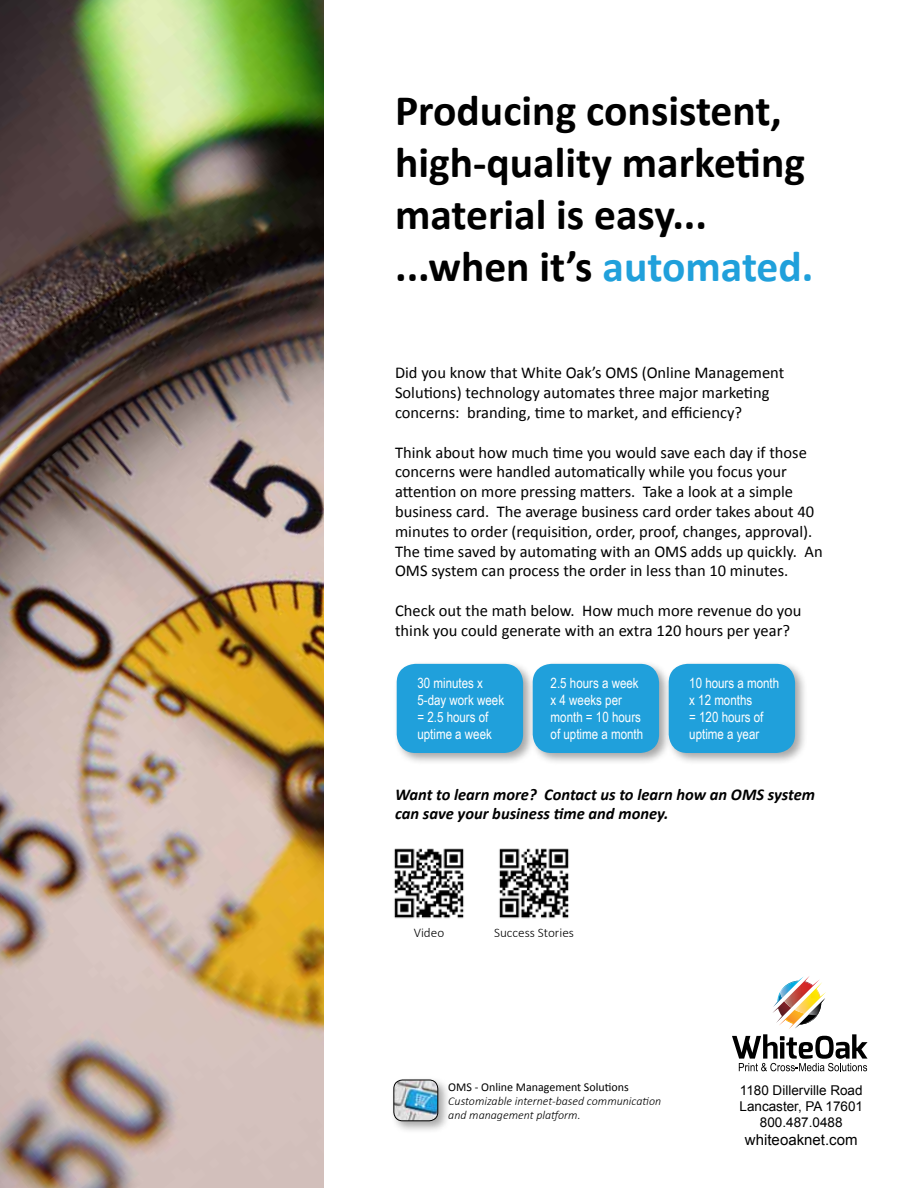
<style>
.page{position:relative;width:918px;height:1188px;background:#fff}
.page>*{position:absolute;margin:0;border:0;box-sizing:border-box;transform-origin:0 0}
.t1{font:700 43.5px/52.2px "Calibri";color:#000}
.t2{font:16.5px/19.8px "Calibri";color:#000}
.t3{font:italic 700 16.5px/19.8px "Calibri";color:#000}
.t4{font:15px "Arial";color:#000}
.t5{font:14.1px/17px "Arial Narrow";color:#fff}
.t6{font:13.5px/16.2px "Arial";color:#000;text-align:center}
.t7{font:300 13.2px "Calibri";color:#000}
.t8{font:italic 300 12px/14.4px "Calibri";color:#000}
.t9{font:12px "Calibri";color:#000}
.s1{color:#20a0db}
</style>
<div class="page">
<img style="left:0;top:0;width:322px;height:1188px">
<svg style="left:732px;top:976px;width:136px;height:95px"></svg>
<img style="left:780px;top:976px;width:24px;height:22px">
<img style="left:780px;top:981px;width:18px;height:12px">
<div style="left:390px;top:1076px;width:61px;height:58px;background:#000;opacity:.35"></div>
<img style="left:394px;top:1080px;width:44px;height:41px">
<div style="left:394px;top:1080px;width:44px;height:41px;border:1px solid #000;border-radius:9px"></div>
<div style="left:393px;top:660px;width:143px;height:106px;background:#000;opacity:.35"></div>
<div style="left:397px;top:664px;width:126px;height:89px;background:#20a0db;border-radius:19px"></div>
<div style="left:529px;top:660px;width:143px;height:106px;background:#000;opacity:.35"></div>
<div style="left:533px;top:664px;width:126px;height:89px;background:#20a0db;border-radius:19px"></div>
<div style="left:665px;top:660px;width:143px;height:106px;background:#000;opacity:.35"></div>
<div style="left:669px;top:664px;width:126px;height:89px;background:#20a0db;border-radius:19px"></div>
<img style="left:394px;top:848px;width:70px;height:71px">
<img style="left:499px;top:848px;width:70px;height:71px">
<h1 class="t1" style="left:395px;top:84px;width:420px">Producing consistent, high-quality marketing material is easy... ...when it’s <span class="s1">automated.</span></h1>
<p class="t2" style="left:395px;top:363px;width:391px">Did you know that White Oak’s OMS (Online Management<br>Solutions) technology automates three major marketing concerns: branding, time to market, and efficiency?</p>
<p class="t2" style="left:395px;top:442px;width:429px">Think about how much time you would save each day if those concerns were handled automatically while you focus your attention on more pressing matters. Take a look at a simple business card. The average business card order takes about 40 minutes to order (requisition, order, proof, changes, approval).<br>The time saved by automating with an OMS adds up quickly. An OMS system can process the order in less than 10 minutes.</p>
<p class="t2" style="left:395px;top:601px;width:408px">Check out the math below. How much more revenue do you think you could generate with an extra 120 hours per year?</p>
<p class="t5" style="left:417px;top:674px;width:88px">30 minutes x<br>5-day work week = 2.5 hours of uptime a week</p>
<p class="t5" style="left:551px;top:674px;width:94px">2.5 hours a week x 4 weeks per month = 10 hours of uptime a month</p>
<p class="t5" style="left:689px;top:674px;width:92px">10 hours a month x 12 months<br>= 120 hours of uptime a year</p>
<p class="t3" style="left:395px;top:784px;width:422px">Want to learn more? Contact us to learn how an OMS system can save your business time and money.</p>
<p class="t7" style="left:414px;top:925px;width:32px">Video</p>
<p class="t7" style="left:494px;top:925px;width:81px">Success Stories</p>
<p class="t9" style="left:448px;top:1079px;width:182px">OMS - Online Management Solutions</p>
<p class="t8" style="left:448px;top:1094px;width:214px">Customizable internet-based communication and management platform.</p>
<p class="t6" style="left:739px;top:1082px;width:125px">1180 Dillerville Road<br>Lancaster, PA 17601<br>800.487.0488</p>
<p class="t4" style="left:745px;top:1130px;width:114px">whiteoaknet.com</p>
</div>
